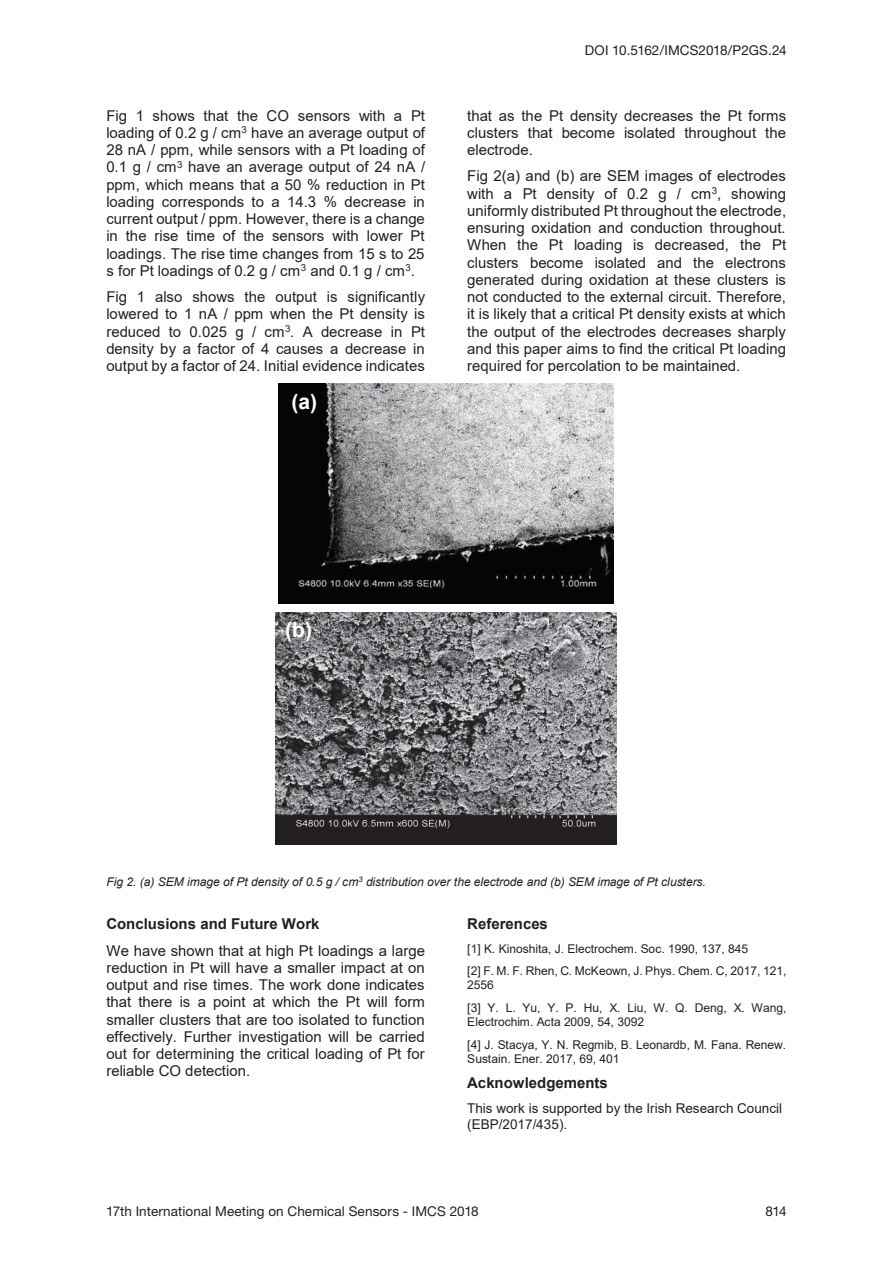
<style>
.page{position:relative;width:893px;height:1263px;background:#fff}
.page>*{position:absolute;margin:0;border:0;box-sizing:border-box;transform-origin:0 0}
.t1{font:700 21px "Arial";color:#fff}
.t2{font:15px/17.2px "Arial";color:#231f20;text-align:justify}
.t3{font:700 15px "Arial";color:#231f20}
.t4{font:13.5px "Helvetica Neue LT Std";letter-spacing:.01em;color:#231f20}
.t5{font:13.5px/15.5px "Arial";letter-spacing:.005em;color:#231f20}
.t6{font:12px/22.6px "Arial";letter-spacing:-.005em;color:#231f20}
.t7{font:italic 12px "Arial";letter-spacing:-.005em;color:#231f20}
</style>
<div class="page">
<img style="left:279px;top:383px;width:335px;height:221px">
<img style="left:276px;top:613px;width:341px;height:231px">
<p class="t2" style="left:106px;top:107px;width:320px">Fig 1 shows that the CO sensors with a Pt loading of 0.2 g / cm<sup>3</sup> have an average output of 28 nA / ppm, while sensors with a Pt loading of 0.1 g / cm<sup>3</sup> have an average output of 24 nA / ppm, which means that a 50 % reduction in Pt loading corresponds to a 14.3 % decrease in current output / ppm. However, there is a change in the rise time of the sensors with lower Pt loadings. The rise time changes from 15 s to 25 s for Pt loadings of 0.2 g / cm<sup>3</sup> and 0.1 g / cm<sup>3</sup>.</p>
<p class="t2" style="left:106px;top:288px;width:320px">Fig 1 also shows the output is significantly lowered to 1 nA / ppm when the Pt density is reduced to 0.025 g / cm<sup>3</sup>. A decrease in Pt density by a factor of 4 causes a decrease in output by a factor of 24. Initial evidence indicates</p>
<h1 class="t1" style="left:291px;top:387px;width:27px">(a)</h1>
<p class="t4" style="left:585px;top:42px;width:203px">DOI 10.5162/IMCS2018/P2GS.24</p>
<p class="t2" style="left:467px;top:107px;width:320px">that as the Pt density decreases the Pt forms clusters that become isolated throughout the electrode.</p>
<p class="t2" style="left:467px;top:167px;width:320px">Fig 2(a) and (b) are SEM images of electrodes with a Pt density of 0.2 g / cm<sup>3</sup>, showing uniformly distributed Pt throughout the electrode, ensuring oxidation and conduction throughout.<br>When the Pt loading is decreased, the Pt clusters become isolated and the electrons generated during oxidation at these clusters is not conducted to the external circuit. Therefore, it is likely that a critical Pt density exists at which the output of the electrodes decreases sharply and this paper aims to find the critical Pt loading required for percolation to be maintained.</p>
<h1 class="t1" style="left:285px;top:614px;width:28px">(b)</h1>
<p class="t7" style="left:106px;top:874px;width:601px">Fig 2. (a) SEM image of Pt density of 0.5 g / cm<sup>3</sup> distribution over the electrode and (b) SEM image of Pt clusters.</p>
<p class="t3" style="left:106px;top:913px;width:215px">Conclusions and Future Work</p>
<p class="t2" style="left:106px;top:942px;width:320px">We have shown that at high Pt loadings a large reduction in Pt will have a smaller impact at on output and rise times. The work done indicates that there is a point at which the Pt will form smaller clusters that are too isolated to function effectively. Further investigation will be carried out for determining the critical loading of Pt for reliable CO detection.</p>
<p class="t3" style="left:467px;top:913px;width:82px">References</p>
<p class="t6" style="left:467px;top:937px;width:321px">[1] K. Kinoshita, J. Electrochem. Soc. 1990, 137, 845<br>[2] F. M. F. Rhen, C. McKeown, J. Phys. Chem. C, 2017, 121,</p>
<p class="t6" style="left:467px;top:974px;width:321px">2556<br>[3] Y. L. Yu, Y. P. Hu, X. Liu, W. Q. Deng, X. Wang,</p>
<p class="t6" style="left:467px;top:1010px;width:320px">Electrochim. Acta 2009, 54, 3092<br>[4] J. Stacya, Y. N. Regmib, B. Leonardb, M. Fana. Renew.</p>
<p class="t6" style="left:467px;top:1047px;width:154px">Sustain. Ener. 2017, 69, 401</p>
<p class="t3" style="left:467px;top:1072px;width:142px">Acknowledgements</p>
<p class="t5" style="left:467px;top:1100px;width:316px">This work is supported by the Irish Research Council (EBP/2017/435).</p>
<p class="t4" style="left:106px;top:1203px;width:374px">17th International Meeting on Chemical Sensors - IMCS 2018</p>
<p class="t4" style="left:765px;top:1203px;width:23px">814</p>
</div>
